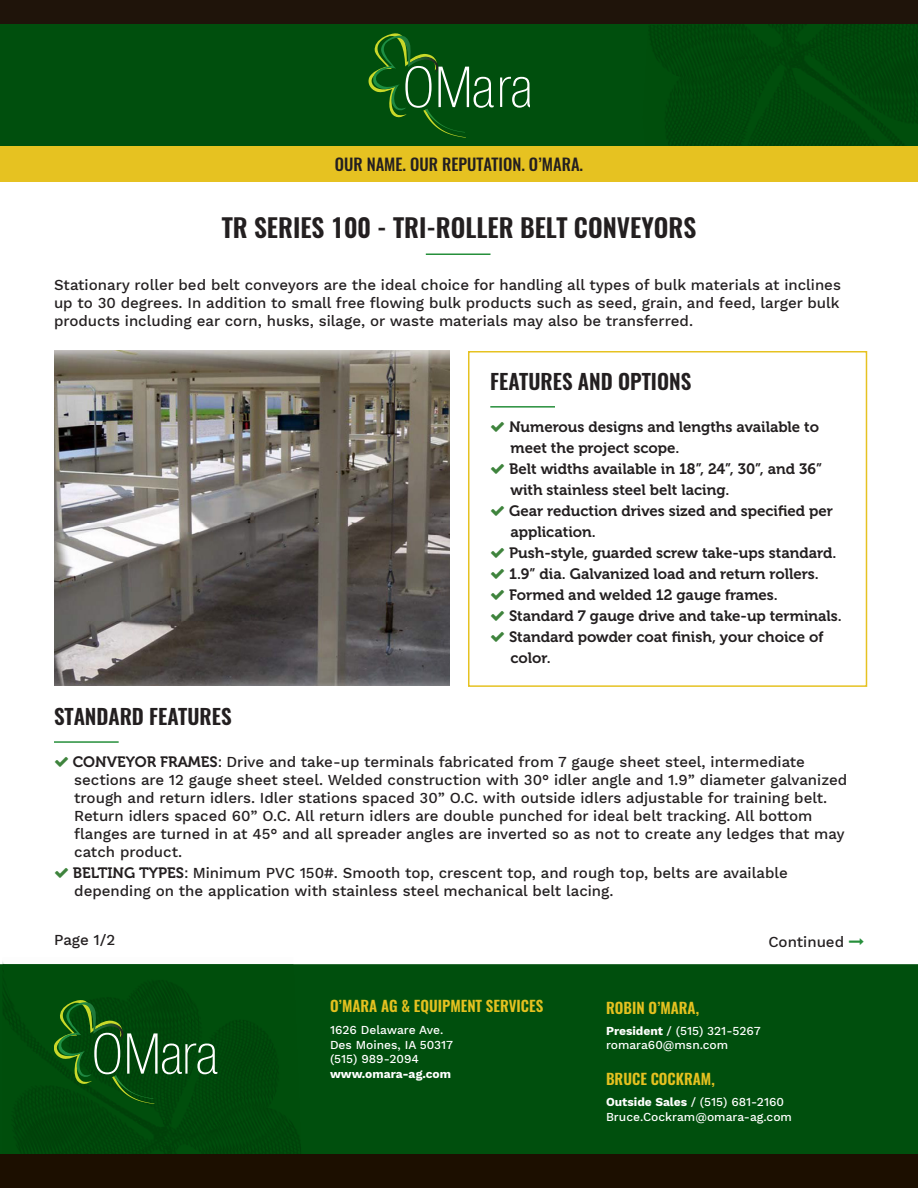
<style>
.page{position:relative;width:918px;height:1188px;background:#fff}
.page>*{position:absolute;margin:0;border:0;box-sizing:border-box;transform-origin:0 0}
.t1{font:600 25.5px "Oswald";color:#231f20}
.t2{font:600 21px "Oswald";color:#231f20}
.t3{font:500 16.5px "Oswald";color:#231f20}
.t4{font:500 15px/18px "Work Sans";color:#231f20;text-align:justify}
.t5{font:15px "Museo 700";color:#231f20}
.t6{font:600 15px "Oswald";color:#e4c120}
.t7{font:500 12px/14.4px "Work Sans";color:#fff}
.t8{font:700 12px "Work Sans";color:#fff}
.s1{font-family:"Museo 700";font-weight:400}
.s2{font-weight:700}
</style>
<div class="page">
<div style="left:0;top:24px;width:643px;height:122px;background:#004f0d"></div>
<div style="left:643px;top:24px;width:275px;height:122px;background:#00470b"></div>
<div style="left:0;top:0;width:918px;height:24px;background:#1f140a"></div>
<div style="left:0;top:146px;width:918px;height:35px;background:#e6c221"></div>
<svg style="left:500px;top:77px;width:29px;height:31px"></svg>
<svg style="left:367px;top:33px;width:127px;height:105px;background:#18601e"></svg>
<div style="left:0;top:964px;width:918px;height:190px;background:#004f0d"></div>
<img style="left:2px;top:964px;width:300px;height:190px">
<div style="left:0;top:1154px;width:918px;height:34px;background:#1c0f00"></div>
<svg style="left:54px;top:1000px;width:163px;height:103px;background:#17591c"></svg>
<hr style="left:426px;top:253px;width:65px;height:2px;background:#268f3b">
<img style="left:54px;top:351px;width:396px;height:335px">
<hr style="left:490px;top:406px;width:65px;height:2px;background:#268f3b">
<div style="left:468px;top:351px;width:399px;height:336px;border:2px solid #e6c221"></div>
<hr style="left:54px;top:741px;width:65px;height:2px;background:#268f3b">
<p class="t3" style="left:335px;top:156px;width:250px">OUR NAME. OUR REPUTATION. O’MARA.</p>
<p class="t1" style="left:222px;top:214px;width:476px">TR SERIES 100 - TRI-ROLLER BELT CONVEYORS</p>
<p class="t4" style="left:54px;top:276px;width:788px">Stationary roller bed belt conveyors are the ideal choice for handling all types of bulk materials at inclines up to 30 degrees. In addition to small free flowing bulk products such as seed, grain, and feed, larger bulk products including ear corn, husks, silage, or waste materials may also be transferred.</p>
<p class="t2" style="left:490px;top:371px;width:203px">FEATURES AND OPTIONS</p>
<p class="t5" style="left:509px;top:419px;width:312px">Numerous designs and lengths available to</p>
<p class="t5" style="left:511px;top:440px;width:170px">meet the project scope.</p>
<p class="t5" style="left:509px;top:461px;width:315px">Belt widths available in 18”, 24”, 30”, and 36”</p>
<p class="t5" style="left:511px;top:482px;width:220px">with stainless steel belt lacing.</p>
<p class="t5" style="left:509px;top:503px;width:325px">Gear reduction drives sized and specified per</p>
<p class="t5" style="left:511px;top:524px;width:87px">application.</p>
<p class="t5" style="left:509px;top:545px;width:329px">Push-style, guarded screw take-ups standard.</p>
<p class="t5" style="left:509px;top:566px;width:311px">1.9” dia. Galvanized load and return rollers.</p>
<p class="t5" style="left:509px;top:587px;width:270px">Formed and welded 12 gauge frames.</p>
<p class="t5" style="left:509px;top:608px;width:334px">Standard 7 gauge drive and take-up terminals.</p>
<p class="t5" style="left:509px;top:629px;width:316px">Standard powder coat finish, your choice of</p>
<p class="t5" style="left:511px;top:650px;width:42px">color.</p>
<p class="t2" style="left:54px;top:706px;width:179px">STANDARD FEATURES</p>
<p class="t4" style="left:73px;top:754px;width:734px"><span class="s1">CONVEYOR FRAMES:</span> Drive and take-up terminals fabricated from 7 gauge sheet steel, intermediate</p>
<p class="t4" style="left:74px;top:772px;width:775px;text-align:left">sections are 12 gauge sheet steel. Welded construction with 30° idler angle and 1.9” diameter galvanized trough and return idlers. Idler stations spaced 30” O.C. with outside idlers adjustable for training belt.<br>Return idlers spaced 60” O.C. All return idlers are double punched for ideal belt tracking. All bottom flanges are turned in at 45° and all spreader angles are inverted so as not to create any ledges that may catch product.</p>
<p class="t4" style="left:73px;top:865px;width:717px"><span class="s1">BELTING TYPES:</span> Minimum PVC 150#. Smooth top, crescent top, and rough top, belts are available</p>
<p class="t4" style="left:74px;top:883px;width:541px">depending on the application with stainless steel mechanical belt lacing.</p>
<p class="t4" style="left:54px;top:932px;width:63px">Page 1/2</p>
<p class="t4" style="left:768px;top:934px;width:77px">Continued</p>
<p class="t6" style="left:330px;top:998px;width:215px">O’MARA AG &amp; EQUIPMENT SERVICES</p>
<p class="t7" style="left:330px;top:1024px;width:125px">1626 Delaware Ave.<br>Des Moines, IA 50317 (515) 989-2094</p>
<p class="t8" style="left:330px;top:1067px;width:123px">www.omara-ag.com</p>
<p class="t6" style="left:606px;top:1000px;width:95px">ROBIN O’MARA,</p>
<p class="t7" style="left:606px;top:1024px;width:156px"><span class="s2">President</span> / (515) 321-5267 romara60@msn.com</p>
<p class="t6" style="left:606px;top:1071px;width:110px">BRUCE COCKRAM,</p>
<p class="t7" style="left:606px;top:1096px;width:188px"><span class="s2">Outside Sales</span> / (515) 681-2160<br>Bruce.Cockram@omara-ag.com</p>
</div>
